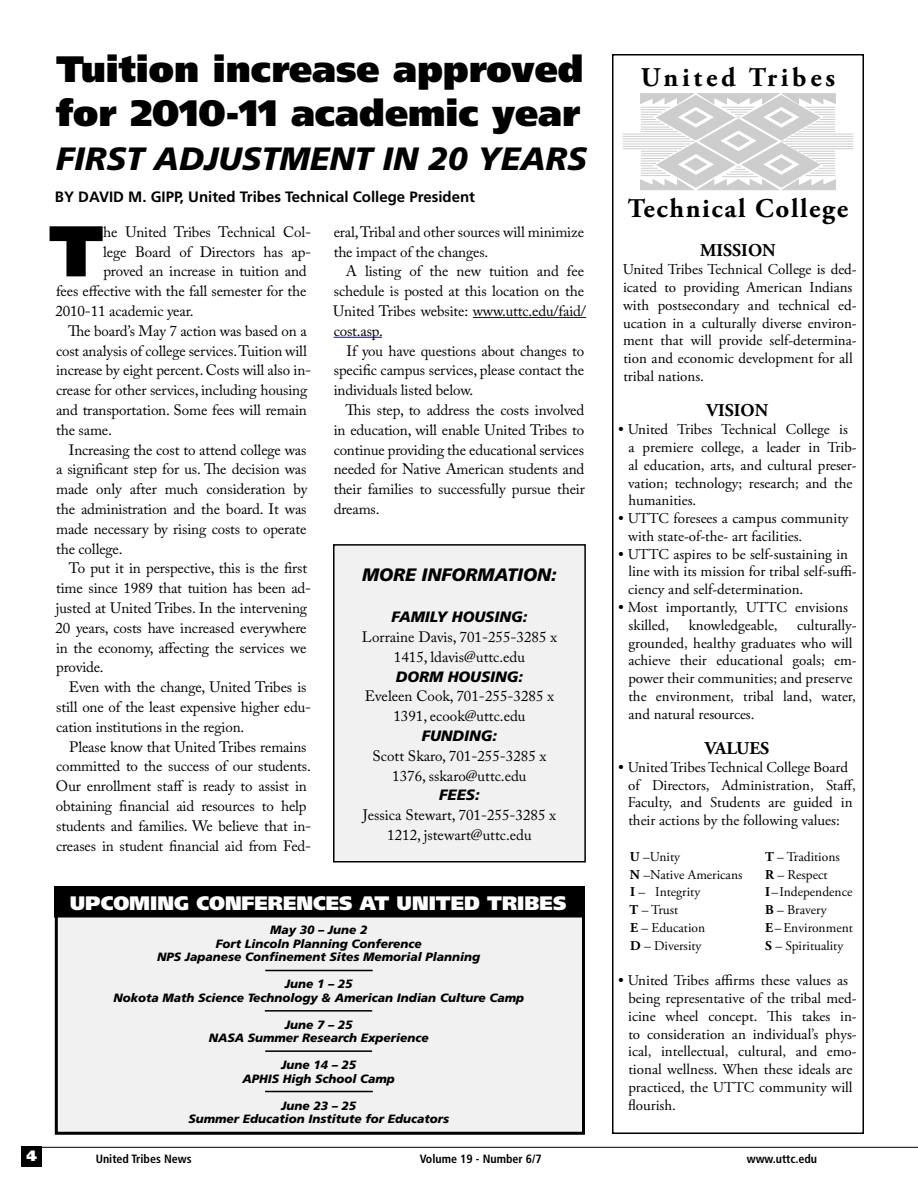
<style>
.page{position:relative;width:918px;height:1188px;background:#fff}
.page>*{position:absolute;margin:0;border:0;box-sizing:border-box;transform-origin:0 0}
.Body_Text{font:900 71.7px "Frutiger";color:#000}
.Headline{font:900 36.75px/44.1px "Frutiger";color:#000}
.Sub-Headline{font:italic 900 32.25px "Frutiger";color:#000}
.t1{font:700 27px "Adobe Garamond Pro";letter-spacing:.06em;color:#000}
.t2{font:700 27px "Adobe Garamond Pro";letter-spacing:.14em;color:#000}
.Headline-2{font:900 19.5px "Frutiger";color:#fff}
.Sub-Headline-2{font:700 18px "Adobe Garamond Pro";color:#000}
.Body_Text-2{font:italic 900 18px "Frutiger";color:#000}
.Body_Text-3{font:15px/19.8px "Adobe Caslon Pro";letter-spacing:-.01em;color:#000;text-align:center}
.Body_Text-4{font:15px/17.7px "Adobe Garamond Pro";color:#000}
.By_Line{font:700 15px "Frutiger";color:#000}
.Body_Text-5{font:italic 900 15px "Frutiger";color:#000}
.t3{font:900 15px "Frutiger";color:#fff}
.Body_Text-6{font:13.5px "Adobe Garamond Pro";color:#000}
.No_Spacing_wrd_2{font:italic 900 12px "Frutiger";color:#000}
.t4{font:700 condensed 12px "Frutiger";color:#000}
.s1{font-weight:700}
</style>
<div class="page">
<div style="left:21px;top:1146px;width:21px;height:21px;background:#000"></div>
<hr style="left:22px;top:1147px;width:896px;height:1px;background:#000">
<div style="left:56px;top:907px;width:528px;height:226px;background:#f1f1f2"></div>
<div style="left:55px;top:906px;width:530px;height:229px;border:3px solid #000"></div>
<div style="left:56px;top:887px;width:528px;height:29px;background:#000"></div>
<div style="left:54px;top:886px;width:531px;height:31px;border:3px solid #000"></div>
<div style="left:612px;top:54px;width:252px;height:1080px;border:2px solid #000"></div>
<svg style="left:622px;top:93px;width:232px;height:98px"></svg>
<div style="left:334px;top:545px;width:251px;height:317px;background:#f1f1f2"></div>
<div style="left:333px;top:544px;width:253px;height:318px;border:2px solid #000"></div>
<hr style="left:473px;top:317px;width:113px;height:1px;background:#00f">
<hr style="left:334px;top:337px;width:45px;height:1px;background:#00f">
<hr style="left:265px;top:970px;width:108px;height:1px;background:#000">
<hr style="left:265px;top:1010px;width:107px;height:2px;background:#000">
<hr style="left:265px;top:1050px;width:107px;height:2px;background:#000">
<hr style="left:265px;top:1091px;width:108px;height:1px;background:#000">
<p class="Headline" style="left:56px;top:47px;width:529px">Tuition increase approved for 2010-11 academic year</p>
<p class="Sub-Headline" style="left:56px;top:140px;width:532px">FIRST ADJUSTMENT IN 20 YEARS</p>
<p class="By_Line" style="left:55px;top:188px;width:422px">BY DAVID M. GIPP, United Tribes Technical College President</p>
<p class="Body_Text" style="left:49px;top:207px;width:56px">T</p>
<p class="Body_Text-3" style="left:103px;top:222px;width:210px">he United Tribes Technical Col-</p>
<p class="Body_Text-3" style="left:334px;top:222px;width:252px;text-align:left">eral, Tribal and other sources will minimize the impact of the changes.</p>
<p class="Body_Text-3" style="left:333px;top:261px;width:254px;text-align:left;text-indent:12px">A listing of the new tuition and fee schedule is posted at this location on the<br>United Tribes website: www.uttc.edu/faid/ cost.asp.</p>
<p class="Body_Text-3" style="left:334px;top:341px;width:252px;text-align:justify;text-indent:13px">If you have questions about changes to specific campus services, please contact the individuals listed below.</p>
<p class="Body_Text-3" style="left:334px;top:400px;width:253px;text-align:justify;text-indent:12px">This step, to address the costs involved in education, will enable United Tribes to continue providing the educational services needed for Native American students and their families to successfully pursue their dreams.</p>
<p class="Body_Text-3" style="left:103px;top:242px;width:210px">lege Board of Directors has ap-</p>
<p class="Body_Text-3" style="left:103px;top:261px;width:205px">proved an increase in tuition and</p>
<p class="Body_Text-3" style="left:56px;top:281px;width:252px">fees effective with the fall semester for the</p>
<p class="Body_Text-3" style="left:56px;top:301px;width:140px">2010-11 academic year.</p>
<p class="Body_Text-3" style="left:56px;top:321px;width:257px;text-align:left;text-indent:12px">The board’s May 7 action was based on a cost analysis of college services. Tuition will increase by eight percent. Costs will also in&shy;crease for other services, including housing and transportation. Some fees will remain the same.</p>
<p class="Body_Text-3" style="left:56px;top:440px;width:253px;text-align:justify;text-indent:13px">Increasing the cost to attend college was a significant step for us. The decision was made only after much consideration by the administration and the board. It was made necessary by rising costs to operate the college.</p>
<p class="Body_Text-3" style="left:56px;top:558px;width:257px;text-align:left;text-indent:13px">To put it in perspective, this is the first time since 1989 that tuition has been ad&shy;justed at United Tribes. In the intervening 20 years, costs have increased everywhere in the economy, affecting the services we provide.</p>
<p class="Body_Text-3" style="left:56px;top:677px;width:257px;text-align:left;text-indent:13px">Even with the change, United Tribes is still one of the least expensive higher edu&shy;cation institutions in the region.</p>
<p class="Body_Text-3" style="left:56px;top:737px;width:257px">Please know that United Tribes remains committed to the success of our students.<br>Our enrollment staff is ready to assist in obtaining financial aid resources to help students and families. We believe that in&shy;creases in student financial aid from Fed-</p>
<p class="Body_Text-2" style="left:362px;top:564px;width:196px">MORE INFORMATION:</p>
<p class="Body_Text-5" style="left:392px;top:608px;width:137px">FAMILY HOUSING:</p>
<p class="Body_Text-3" style="left:362px;top:627px;width:197px">Lorraine Davis, 701-255-3285 x<br>1415, ldavis@uttc.edu</p>
<p class="Body_Text-5" style="left:396px;top:667px;width:129px">DORM HOUSING:</p>
<p class="Body_Text-3" style="left:365px;top:686px;width:191px">Eveleen Cook, 701-255-3285 x<br>1391, ecook@uttc.edu</p>
<p class="Body_Text-5" style="left:422px;top:727px;width:77px">FUNDING:</p>
<p class="Body_Text-3" style="left:373px;top:746px;width:175px">Scott Skaro, 701-255-3285 x<br>1376, sskaro@uttc.edu</p>
<p class="Body_Text-5" style="left:439px;top:786px;width:42px">FEES:</p>
<p class="Body_Text-3" style="left:363px;top:805px;width:195px">Jessica Stewart, 701-255-3285 x<br>1212, jstewart@uttc.edu</p>
<p class="Headline-2" style="left:70px;top:892px;width:498px">UPCOMING CONFERENCES AT UNITED TRIBES</p>
<p class="No_Spacing_wrd_2" style="left:270px;top:923px;width:99px">May 30 – June 2</p>
<p class="No_Spacing_wrd_2" style="left:216px;top:936px;width:208px">Fort Lincoln Planning Conference</p>
<p class="No_Spacing_wrd_2" style="left:157px;top:950px;width:325px">NPS Japanese Confinement Sites Memorial Planning</p>
<p class="No_Spacing_wrd_2" style="left:285px;top:977px;width:69px">June 1 – 25</p>
<p class="No_Spacing_wrd_2" style="left:113px;top:990px;width:412px">Nokota Math Science Technology &amp; American Indian Culture Camp</p>
<p class="No_Spacing_wrd_2" style="left:285px;top:1017px;width:69px">June 7 – 25</p>
<p class="No_Spacing_wrd_2" style="left:209px;top:1031px;width:222px">NASA Summer Research Experience</p>
<p class="No_Spacing_wrd_2" style="left:281px;top:1058px;width:77px">June 14 – 25</p>
<p class="No_Spacing_wrd_2" style="left:243px;top:1071px;width:154px">APHIS High School Camp</p>
<p class="No_Spacing_wrd_2" style="left:281px;top:1098px;width:77px">June 23 – 25</p>
<p class="No_Spacing_wrd_2" style="left:188px;top:1112px;width:262px">Summer Education Institute for Educators</p>
<p class="t2" style="left:641px;top:61px;width:196px">United Tribes</p>
<p class="t1" style="left:628px;top:193px;width:222px">Technical College</p>
<p class="Sub-Headline-2" style="left:700px;top:240px;width:77px">MISSION</p>
<p class="Body_Text-4" style="left:623px;top:261px;width:235px">United Tribes Technical College is ded&shy;icated to providing American Indians with postsecondary and technical ed&shy;ucation in a culturally diverse environ&shy;ment that will provide self-determina&shy;tion and economic development for all tribal nations.</p>
<p class="Sub-Headline-2" style="left:706px;top:400px;width:63px">VISION</p>
<p class="Body_Text-4" style="left:628px;top:421px;width:230px;text-indent:-10px">• United Tribes Technical College is a premiere college, a leader in Trib&shy;al education, arts, and cultural preser&shy;vation; technology; research; and the humanities.</p>
<p class="Body_Text-4" style="left:628px;top:510px;width:222px;text-indent:-10px">• UTTC foresees a campus community with state-of-the- art facilities.</p>
<p class="Body_Text-4" style="left:628px;top:546px;width:230px;text-indent:-10px">• UTTC aspires to be self-sustaining in line with its mission for tribal self-suffi&shy;ciency and self-determination.</p>
<p class="Body_Text-4" style="left:629px;top:599px;width:221px;text-indent:-11px">• Most importantly, UTTC envisions skilled,</p>
<p class="Body_Text-4" style="left:628px;top:617px;width:230px;text-indent:169px">culturally&shy;grounded, healthy graduates who will achieve their educational goals; em&shy;power their communities; and preserve the environment, tribal land, water, and natural resources.</p>
<p class="Sub-Headline-2" style="left:705px;top:738px;width:66px">VALUES</p>
<p class="Body_Text-4" style="left:628px;top:759px;width:229px;text-indent:-10px">• United Tribes Technical College Board of Directors, Administration, Staff, Faculty, and Students are guided in their actions by the following values:</p>
<p class="Body_Text-6" style="left:630px;top:848px;width:52px"><span class="s1">U</span> –Unity</p>
<p class="Body_Text-6" style="left:765px;top:848px;width:76px"><span class="s1">T</span> – Traditions</p>
<p class="Body_Text-6" style="left:630px;top:866px;width:114px"><span class="s1">N</span> –Native Americans</p>
<p class="Body_Text-6" style="left:765px;top:866px;width:64px"><span class="s1">R</span> – Respect</p>
<p class="Body_Text-6" style="left:630px;top:884px;width:72px"><span class="s1">I</span> – Integrity</p>
<p class="Body_Text-6" style="left:765px;top:884px;width:89px"><span class="s1">I</span> – Independence</p>
<p class="Body_Text-6" style="left:630px;top:902px;width:50px"><span class="s1">T</span> – Trust</p>
<p class="Body_Text-6" style="left:765px;top:902px;width:63px"><span class="s1">B</span> – Bravery</p>
<p class="Body_Text-6" style="left:630px;top:920px;width:77px"><span class="s1">E</span> – Education</p>
<p class="Body_Text-6" style="left:765px;top:920px;width:89px"><span class="s1">E</span> – Environment</p>
<p class="Body_Text-6" style="left:630px;top:937px;width:73px"><span class="s1">D</span> – Diversity</p>
<p class="Body_Text-6" style="left:765px;top:937px;width:80px"><span class="s1">S</span> – Spirituality</p>
<p class="Body_Text-4" style="left:628px;top:972px;width:230px;text-indent:-10px">• United Tribes affirms these values as being representative of the tribal med&shy;icine wheel concept. This takes in&shy;to consideration an individual’s phys&shy;ical, intellectual, cultural, and emo&shy;tional wellness. When these ideals are practiced, the UTTC community will flourish.</p>
<p class="Body_Text-4" style="left:689px;top:617px;width:90px">knowledgeable,</p>
<p class="t3" style="left:26px;top:1147px;width:12px">4</p>
<p class="t4" style="left:96px;top:1151px;width:97px">United Tribes News</p>
<p class="t4" style="left:420px;top:1151px;width:123px">Volume 19 - Number 6/7</p>
<p class="t4" style="left:747px;top:1151px;width:72px">www.uttc.edu</p>
</div>
